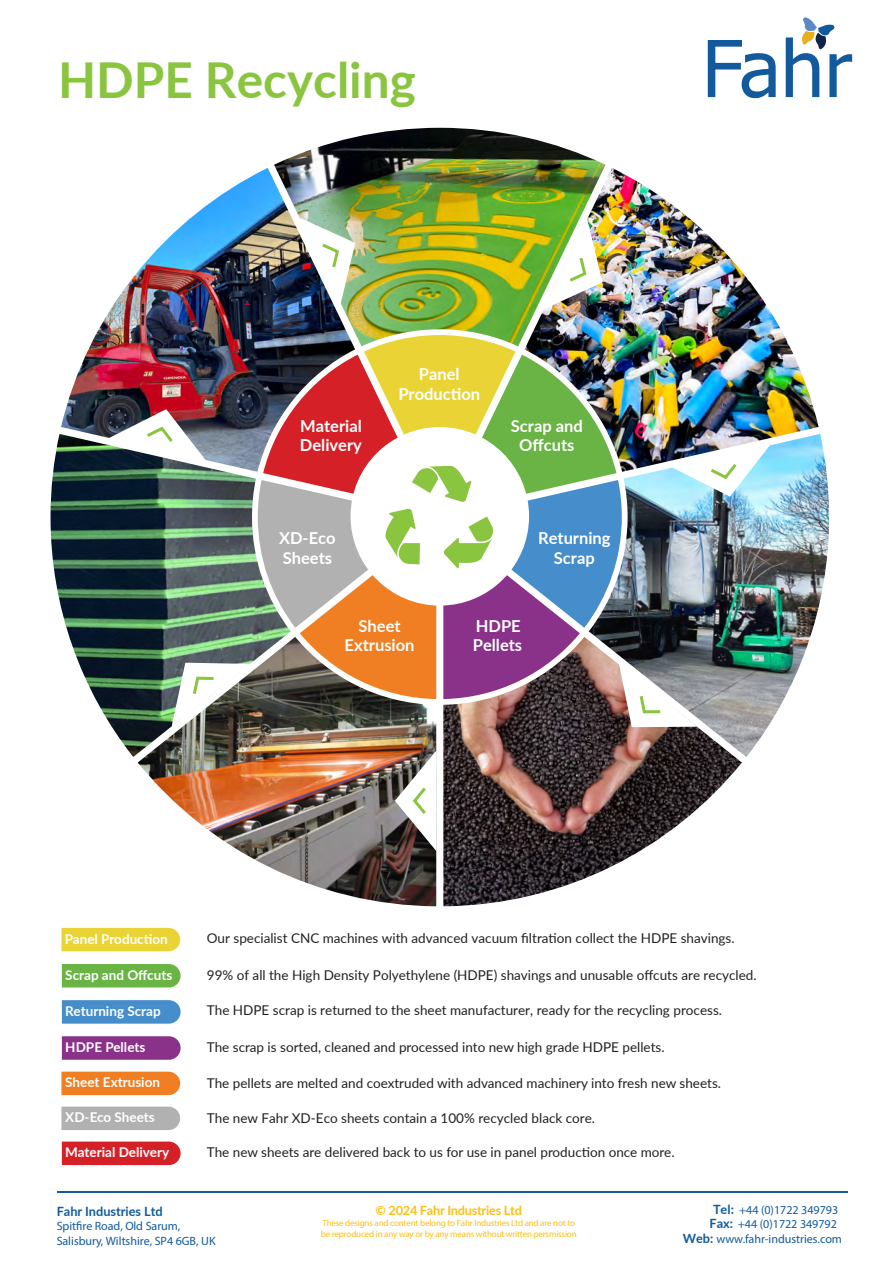
<style>
.page{position:relative;width:893px;height:1263px;background:#fff}
.page>*{position:absolute;margin:0;border:0;box-sizing:border-box;transform-origin:0 0}
.t1{font:700 49.5px "Lato";color:#8ac540}
.t2{font:700 16.5px/19.8px "Lato";color:#fff;text-align:center}
.t3{font:13.5px "Lato";color:#231f20}
.t4{font:700 13.5px "Lato";color:#fff}
.t5{font:700 12.75px "Lato";letter-spacing:-.02em;color:#fdbf11}
.t6{font:700 12.75px "Lato";color:#125a9c}
.t7{font:12px/14.5px "Myriad Pro";letter-spacing:-.005em;color:#125a9c}
.t8{font:9px/10.8px "Myriad Pro";letter-spacing:-.02em;color:#fdbf11}
.s1{font-family:"Lato";font-weight:700;font-size:12.75px}
</style>
<div class="page">
<svg style="left:708px;top:17px;width:144px;height:81px"></svg>
<hr style="left:57px;top:1191px;width:791px;height:2px;background:#125a9c">
<img style="left:742px;top:434px;width:87px;height:323px">
<img style="left:274px;top:128px;width:331px;height:207px">
<img style="left:524px;top:168px;width:295px;height:304px">
<img style="left:443px;top:727px;width:299px;height:179px">
<img style="left:51px;top:434px;width:207px;height:323px">
<img style="left:61px;top:168px;width:294px;height:303px">
<img style="left:138px;top:637px;width:298px;height:269px">
<img style="left:543px;top:219px;width:60px;height:91px">
<img style="left:395px;top:750px;width:42px;height:101px">
<svg style="left:172px;top:663px;width:79px;height:64px"></svg>
<svg style="left:108px;top:409px;width:98px;height:52px"></svg>
<img style="left:295px;top:216px;width:60px;height:91px">
<svg style="left:62px;top:1036px;width:119px;height:24px;background:#8f3a8e"></svg>
<svg style="left:62px;top:1000px;width:119px;height:24px;background:#4e92cd"></svg>
<div style="left:62px;top:964px;width:119px;height:23px;background:#69b445"></div>
<svg style="left:61px;top:1106px;width:119px;height:24px;background:#b5b4b4"></svg>
<div style="left:62px;top:1141px;width:119px;height:24px;background:#d62027"></div>
<div style="left:61px;top:1072px;width:119px;height:23px;background:#ef7f22"></div>
<div style="left:61px;top:928px;width:119px;height:23px;background:#ead435"></div>
<img style="left:258px;top:335px;width:512px;height:392px">
<h1 class="t1" style="left:58px;top:43px;width:359px">HDPE Recycling</h1>
<p class="t2" style="left:300px;top:415px;width:64px;text-align:left">Material<br>Delivery</p>
<p class="t2" style="left:279px;top:527px;width:58px;text-align:left">XD-Eco<br>Sheets</p>
<p class="t2" style="left:398px;top:364px;width:83px">Panel<br>Production</p>
<p class="t2" style="left:511px;top:415px;width:73px">Scrap and<br>Offcuts</p>
<p class="t2" style="left:538px;top:527px;width:74px">Returning<br>Scrap</p>
<p class="t2" style="left:345px;top:615px;width:71px">Sheet<br>Extrusion</p>
<p class="t2" style="left:473px;top:615px;width:51px;text-align:left">HDPE<br>Pellets</p>
<p class="t4" style="left:65px;top:929px;width:105px">Panel Production</p>
<p class="t4" style="left:65px;top:965px;width:108px">Scrap and Offcuts</p>
<p class="t4" style="left:65px;top:1001px;width:97px">Returning Scrap</p>
<p class="t3" style="left:207px;top:929px;width:529px">Our specialist CNC machines with advanced vacuum filtration collect the HDPE shavings.</p>
<p class="t3" style="left:207px;top:966px;width:551px">99% of all the High Density Polyethylene (HDPE) shavings and unusable offcuts are recycled.</p>
<p class="t3" style="left:207px;top:1001px;width:517px">The HDPE scrap is returned to the sheet manufacturer, ready for the recycling process.</p>
<p class="t4" style="left:65px;top:1037px;width:82px">HDPE Pellets</p>
<p class="t3" style="left:207px;top:1037px;width:459px">The scrap is sorted, cleaned and processed into new high grade HDPE pellets.</p>
<p class="t4" style="left:65px;top:1072px;width:96px">Sheet Extrusion</p>
<p class="t4" style="left:65px;top:1107px;width:91px">XD-Eco Sheets</p>
<p class="t4" style="left:65px;top:1142px;width:105px">Material Delivery</p>
<p class="t3" style="left:207px;top:1074px;width:516px">The pellets are melted and coextruded with advanced machinery into fresh new sheets.</p>
<p class="t3" style="left:207px;top:1108px;width:390px">The new Fahr XD-Eco sheets contain a 100% recycled black core.</p>
<p class="t3" style="left:207px;top:1143px;width:469px">The new sheets are delivered back to us for use in panel production once more.</p>
<p class="t6" style="left:57px;top:1201px;width:108px">Fahr Industries Ltd</p>
<p class="t7" style="left:57px;top:1218px;width:160px">Spitfire Road, Old Sarum,<br>Salisbury, Wiltshire, SP4 6GB, UK</p>
<p class="t5" style="left:375px;top:1201px;width:148px">© 2024 Fahr Industries Ltd</p>
<p class="t8" style="left:321px;top:1218px;width:257px">These designs and content belong to Fahr Industries Ltd and are not to be reproduced in any way or by any means without written persmission</p>
<p class="t7" style="left:713px;top:1202px;width:127px"><span class="s1">Tel:</span> +44 (0)1722 349793</p>
<p class="t7" style="left:710px;top:1217px;width:129px"><span class="s1">Fax:</span> +44 (0)1722 349792</p>
<p class="t7" style="left:683px;top:1231px;width:161px"><span class="s1">Web:</span> www.fahr-industries.com</p>
</div>
